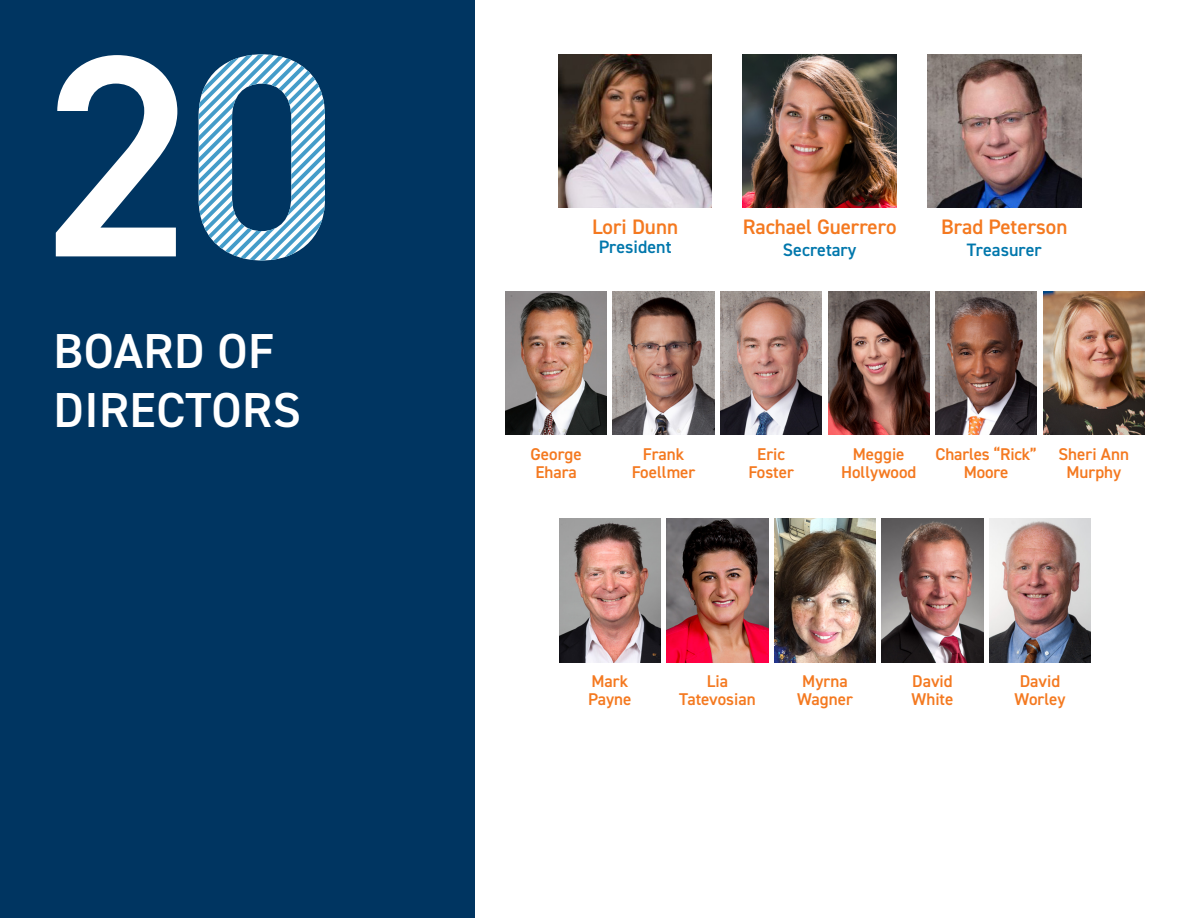
<style>
.page{position:relative;width:1188px;height:918px;background:#fff}
.page>*{position:absolute;margin:0;border:0;box-sizing:border-box;transform-origin:0 0}
.t1{font:600 288px "DIN2014";color:#fff}
.t2{font:600 49.2px/59.1px "DIN2014";letter-spacing:.01em;color:#fff}
.t3{font:600 21px "DIN2014";letter-spacing:-.005em;color:#f47920}
.t4{font:600 18px "DIN2014";color:#0077ac}
.t5{font:600 17.1px/18.3px "DIN2014";color:#f47920;text-align:center}
</style>
<div class="page">
<div style="left:0;top:0;width:475px;height:918px;background:#003561"></div>
<svg style="left:199px;top:54px;width:126px;height:206px"></svg>
<img style="left:505px;top:291px;width:102px;height:144px">
<img style="left:936px;top:292px;width:101px;height:143px">
<img style="left:613px;top:291px;width:101px;height:144px">
<img style="left:1043px;top:292px;width:101px;height:143px">
<img style="left:720px;top:291px;width:102px;height:144px">
<img style="left:828px;top:291px;width:101px;height:144px">
<img style="left:774px;top:519px;width:102px;height:143px">
<img style="left:882px;top:519px;width:101px;height:143px">
<img style="left:989px;top:519px;width:102px;height:143px">
<img style="left:559px;top:519px;width:102px;height:143px">
<img style="left:667px;top:519px;width:101px;height:143px">
<img style="left:558px;top:54px;width:154px;height:153px">
<img style="left:743px;top:54px;width:154px;height:153px">
<img style="left:927px;top:54px;width:154px;height:153px">
<h1 class="t1" style="left:43px;top:-34px;width:152px">2</h1>
<h2 class="t2" style="left:54px;top:321px;width:249px">BOARD OF<br>DIRECTORS</h2>
<p class="t3" style="left:592px;top:213px;width:88px">Lori Dunn</p>
<p class="t4" style="left:599px;top:235px;width:74px">President</p>
<p class="t3" style="left:743px;top:213px;width:155px">Rachael Guerrero</p>
<p class="t4" style="left:783px;top:238px;width:75px">Secretary</p>
<p class="t3" style="left:941px;top:213px;width:128px">Brad Peterson</p>
<p class="t4" style="left:967px;top:238px;width:76px">Treasurer</p>
<p class="t5" style="left:531px;top:444px;width:53px;text-align:left">George<br>Ehara</p>
<p class="t5" style="left:936px;top:444px;width:103px">Charles “Rick”<br>Moore</p>
<p class="t5" style="left:632px;top:444px;width:65px">Frank<br>Foellmer</p>
<p class="t5" style="left:1059px;top:444px;width:72px">Sheri Ann<br>Murphy</p>
<p class="t5" style="left:748px;top:444px;width:47px">Eric<br>Foster</p>
<p class="t5" style="left:841px;top:444px;width:77px">Meggie<br>Hollywood</p>
<p class="t5" style="left:588px;top:671px;width:45px;text-align:left">Mark<br>Payne</p>
<p class="t5" style="left:679px;top:671px;width:78px">Lia<br>Tatevosian</p>
<p class="t5" style="left:797px;top:671px;width:57px">Myrna<br>Wagner</p>
<p class="t5" style="left:912px;top:671px;width:43px;text-align:left">David<br>White</p>
<p class="t5" style="left:1015px;top:671px;width:52px">David<br>Worley</p>
</div>
